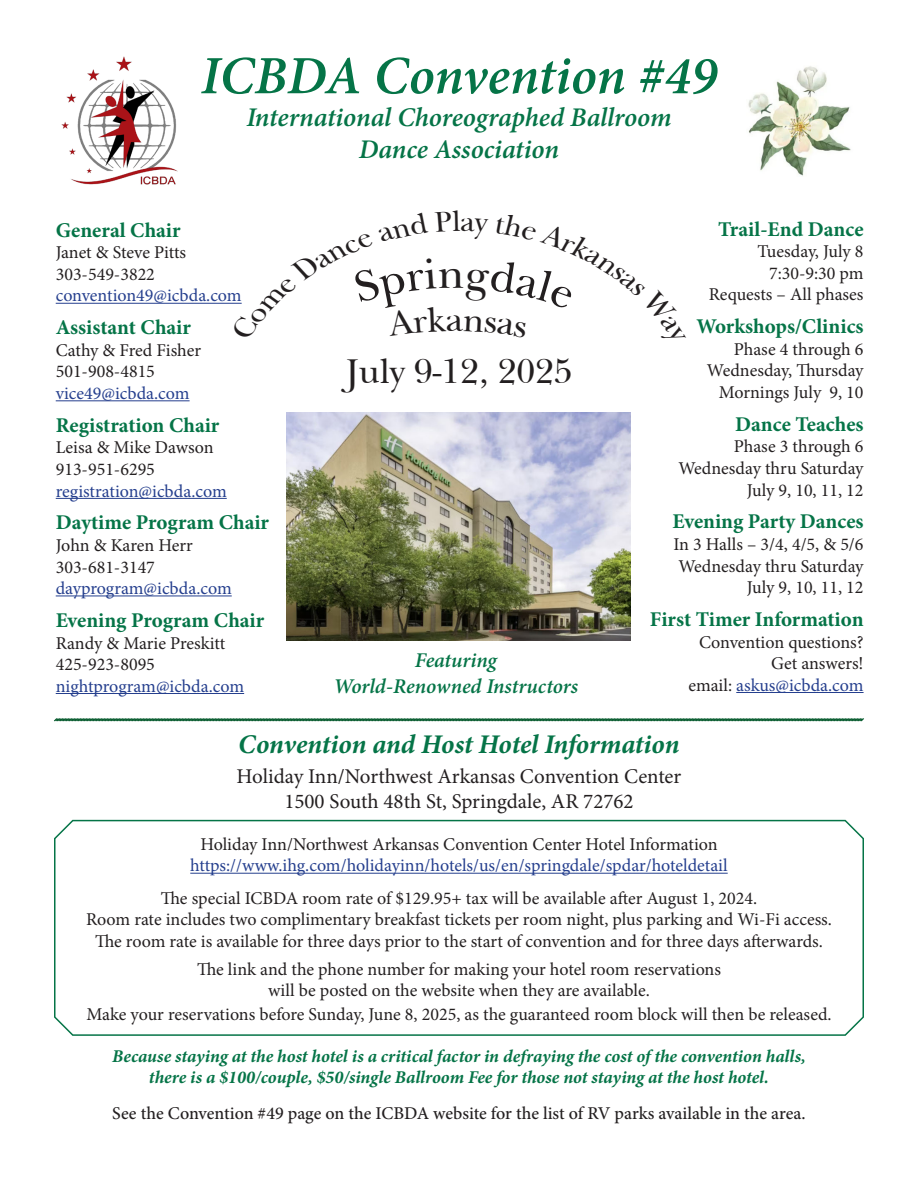
<style>
.page{position:relative;width:918px;height:1188px;background:#fff}
.page>*{position:absolute;margin:0;border:0;box-sizing:border-box;transform-origin:0 0}
.t1{font:italic 600 54px "Minion Pro";color:#057447}
.t2{font:45px "Nebraska Plain";color:#231f20}
.t3{font:36px "Nebraska Plain";color:#231f20}
.t4{font:italic 600 27px "Minion Pro";letter-spacing:-.005em;color:#057447}
.t5{font:italic 700 27px "Minion Pro";letter-spacing:-.005em;color:#057447}
.t6{font:700 21px "Minion Pro";color:#057447}
.t7{font:21px/25.2px "Minion Pro";color:#231f20;text-align:center}
.t8{font:italic 600 21px "Minion Pro";letter-spacing:-.005em;color:#057447}
.t9{font:18px/21px "Minion Pro";color:#231f20;text-align:center}
.t10{font:18px "Minion Pro";color:#253f8e}
.t11{font:italic 700 18px/21.6px "Minion Pro";letter-spacing:-.005em;color:#057447;text-align:center}
.t12{font:500 18px "Minion Pro";letter-spacing:-.005em;color:#231f20}
.s1{color:#231f20}
</style>
<div class="page">
<hr style="left:736px;top:692px;width:128px;height:1px;background:#253f8e">
<hr style="left:56px;top:303px;width:186px;height:1px;background:#253f8e">
<hr style="left:56px;top:400px;width:134px;height:1px;background:#253f8e">
<hr style="left:56px;top:498px;width:171px;height:1px;background:#253f8e">
<hr style="left:56px;top:595px;width:176px;height:1px;background:#253f8e">
<hr style="left:56px;top:693px;width:188px;height:1px;background:#253f8e">
<svg style="left:54px;top:718px;width:810px;height:4px"></svg>
<img style="left:61px;top:56px;width:117px;height:129px">
<svg style="left:54px;top:819px;width:810px;height:217px"></svg>
<img style="left:748px;top:66px;width:103px;height:110px">
<img style="left:286px;top:412px;width:344px;height:229px">
<p class="t1" style="left:201px;top:38px;width:518px">ICBDA Convention #49</p>
<p class="t4" style="left:246px;top:98px;width:427px">International Choreographed Ballroom</p>
<p class="t4" style="left:359px;top:130px;width:202px">Dance Association</p>
<p class="t6" style="left:56px;top:215px;width:126px">General Chair</p>
<p class="t9" style="left:56px;top:242px;width:132px">Janet &amp; Steve Pitts</p>
<p class="t9" style="left:56px;top:264px;width:101px">303-549-3822</p>
<p class="t10" style="left:56px;top:284px;width:187px">convention49@icbda.com</p>
<p class="t6" style="left:56px;top:313px;width:137px">Assistant Chair</p>
<p class="t9" style="left:56px;top:340px;width:147px">Cathy &amp; Fred Fisher</p>
<p class="t9" style="left:56px;top:361px;width:101px">501-908-4815</p>
<p class="t10" style="left:56px;top:381px;width:135px">vice49@icbda.com</p>
<p class="t6" style="left:56px;top:410px;width:165px">Registration Chair</p>
<p class="t9" style="left:56px;top:437px;width:159px">Leisa &amp; Mike Dawson</p>
<p class="t9" style="left:56px;top:459px;width:101px">913-951-6295</p>
<p class="t10" style="left:56px;top:479px;width:173px">registration@icbda.com</p>
<p class="t6" style="left:56px;top:508px;width:215px">Daytime Program Chair</p>
<p class="t9" style="left:56px;top:535px;width:139px">John &amp; Karen Herr</p>
<p class="t9" style="left:56px;top:556px;width:101px">303-681-3147</p>
<p class="t10" style="left:56px;top:576px;width:178px">dayprogram@icbda.com</p>
<p class="t6" style="left:56px;top:605px;width:210px">Evening Program Chair</p>
<p class="t9" style="left:56px;top:632px;width:171px">Randy &amp; Marie Preskitt</p>
<p class="t9" style="left:56px;top:654px;width:101px">425-923-8095</p>
<p class="t10" style="left:56px;top:674px;width:190px">nightprogram@icbda.com</p>
<p class="t2" style="left:438px;top:247px;width:29px">n</p>
<p class="t3" style="left:446px;top:298px;width:19px">a</p>
<p class="t3" style="left:347px;top:350px;width:228px">July 9-12, 2025</p>
<p class="t8" style="left:415px;top:646px;width:83px">Featuring</p>
<p class="t8" style="left:334px;top:671px;width:246px">World-Renowned Instructors</p>
<p class="t6" style="left:718px;top:214px;width:147px">Trail-End Dance</p>
<p class="t9" style="left:758px;top:241px;width:108px">Tuesday, July 8</p>
<p class="t9" style="left:769px;top:263px;width:96px">7:30-9:30 pm</p>
<p class="t9" style="left:709px;top:284px;width:156px">Requests – All phases</p>
<p class="t6" style="left:697px;top:312px;width:169px">Workshops/Clinics</p>
<p class="t9" style="left:734px;top:339px;width:131px">Phase 4 through 6</p>
<p class="t9" style="left:707px;top:360px;width:158px">Wednesday, Thursday</p>
<p class="t9" style="left:719px;top:382px;width:146px">Mornings July 9, 10</p>
<p class="t6" style="left:735px;top:409px;width:130px">Dance Teaches</p>
<p class="t9" style="left:734px;top:436px;width:131px">Phase 3 through 6</p>
<p class="t9" style="left:678px;top:458px;width:187px">Wednesday thru Saturday</p>
<p class="t9" style="left:747px;top:479px;width:118px">July 9, 10, 11, 12</p>
<p class="t6" style="left:673px;top:507px;width:193px">Evening Party Dances</p>
<p class="t9" style="left:673px;top:534px;width:192px">In 3 Halls – 3/4, 4/5, &amp; 5/6</p>
<p class="t9" style="left:678px;top:555px;width:187px">Wednesday thru Saturday</p>
<p class="t9" style="left:747px;top:577px;width:118px">July 9, 10, 11, 12</p>
<p class="t6" style="left:650px;top:604px;width:215px">First Timer Information</p>
<p class="t9" style="left:699px;top:631px;width:166px">Convention questions?</p>
<p class="t9" style="left:771px;top:653px;width:94px">Get answers!</p>
<p class="t10" style="left:689px;top:673px;width:177px"><span class="s1">email:</span> askus@icbda.com</p>
<p class="t5" style="left:238px;top:725px;width:443px">Convention and Host Hotel Information</p>
<p class="t7" style="left:237px;top:764px;width:446px">Holiday Inn/Northwest Arkansas Convention Center<br>1500 South 48th St, Springdale, AR 72762</p>
<p class="t9" style="left:200px;top:834px;width:519px">Holiday Inn/Northwest Arkansas Convention Center Hotel Information</p>
<p class="t10" style="left:190px;top:854px;width:539px">https://www.ihg.com/holidayinn/hotels/us/en/springdale/spdar/hoteldetail</p>
<p class="t9" style="left:161px;top:888px;width:598px">The special ICBDA room rate of $129.95+ tax will be available after August 1, 2024.</p>
<p class="t9" style="left:86px;top:909px;width:747px">Room rate includes two complimentary breakfast tickets per room night, plus parking and Wi-Fi access.</p>
<p class="t9" style="left:95px;top:931px;width:729px">The room rate is available for three days prior to the start of convention and for three days afterwards.</p>
<p class="t9" style="left:197px;top:959px;width:525px">The link and the phone number for making your hotel room reservations will be posted on the website when they are available.</p>
<p class="t9" style="left:86px;top:1004px;width:747px">Make your reservations before Sunday, June 8, 2025, as the guaranteed room block will then be released.</p>
<p class="t11" style="left:112px;top:1045px;width:695px">Because staying at the host hotel is a critical factor in defraying the cost of the convention halls, there is a $100/couple, $50/single Ballroom Fee for those not staying at the host hotel.</p>
<p class="t12" style="left:112px;top:1101px;width:695px">See the Convention #49 page on the ICBDA website for the list of RV parks available in the area.</p>
</div>
